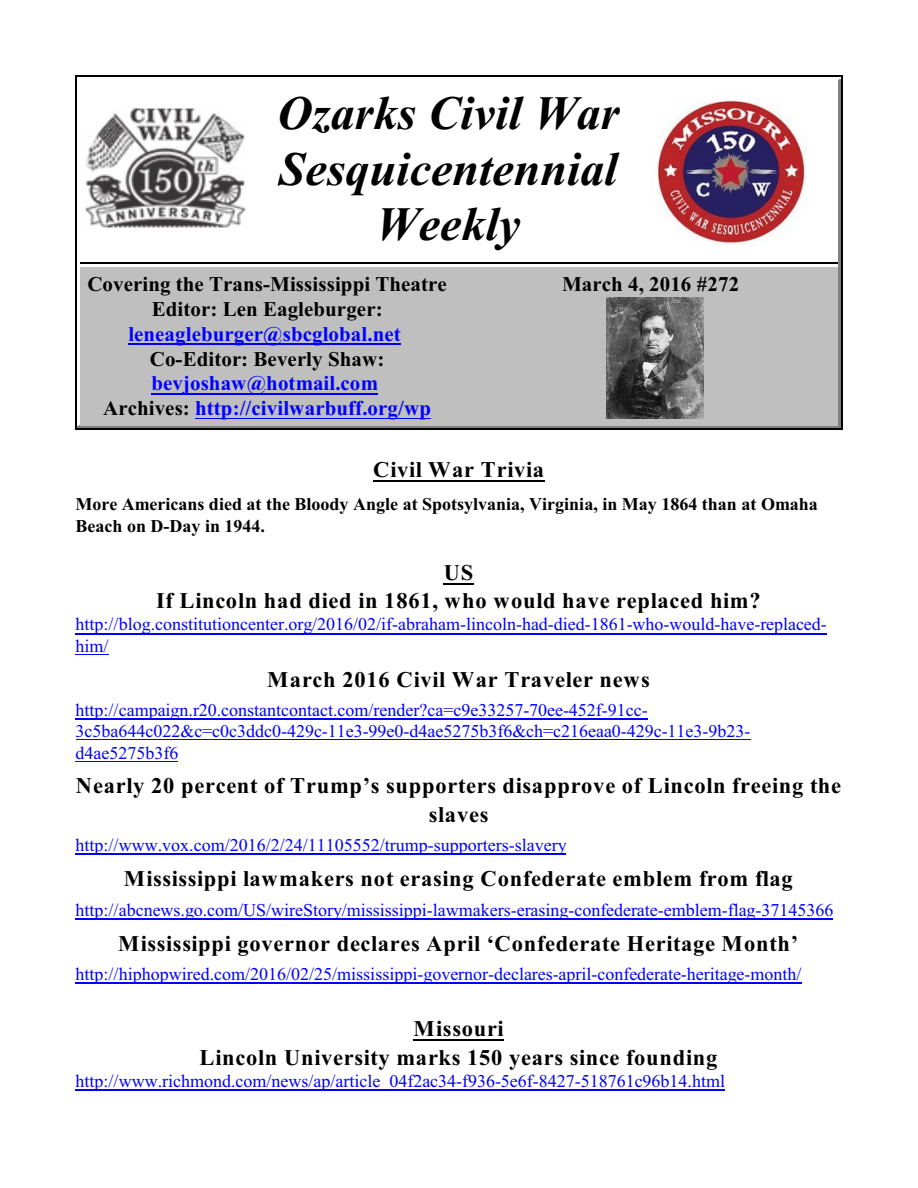
<style>
.page{position:relative;width:918px;height:1188px;background:#fff}
.page>*{position:absolute;margin:0;border:0;box-sizing:border-box;transform-origin:0 0}
.t1{font:italic 700 48px/55.2px "Times New Roman";color:#000;text-align:center}
.t2{font:700 22.5px/28.2px "Times New Roman";letter-spacing:.03em;color:#000;text-align:center}
.t3{font:700 21px/24.9px "Times New Roman";color:#000;text-align:center}
.t4{font:700 21px/24.9px "Times New Roman";color:#00f;text-align:center}
.t5{font:18px/21.3px "Times New Roman";color:#00f}
.t6{font:700 18px/21.3px "Times New Roman";color:#000}
.s1{color:#000}
</style>
<div class="page">
<hr style="left:838px;top:78px;width:1px;height:184px;background:#808080">
<hr style="left:78px;top:78px;width:761px;height:2px;background:#fff">
<hr style="left:840px;top:77px;width:1px;height:185px;background:#808080">
<hr style="left:77px;top:77px;width:764px;height:1px;background:#fff">
<hr style="left:76px;top:76px;width:1px;height:186px;background:#000">
<hr style="left:841px;top:76px;width:1px;height:186px;background:#000">
<hr style="left:76px;top:76px;width:766px;height:1px;background:#000">
<hr style="left:78px;top:425px;width:381px;height:2px;background:#808080">
<hr style="left:77px;top:427px;width:382px;height:1px;background:#808080">
<hr style="left:76px;top:262px;width:1px;height:167px;background:#000">
<hr style="left:76px;top:428px;width:383px;height:2px;background:#000">
<div style="left:80px;top:265px;width:379px;height:160px;background:#bfbfbf"></div>
<hr style="left:80px;top:265px;width:379px;height:1px;background:#fff">
<hr style="left:80px;top:262px;width:379px;height:1px;background:#000">
<hr style="left:838px;top:264px;width:1px;height:163px;background:#808080">
<hr style="left:459px;top:425px;width:380px;height:2px;background:#808080">
<hr style="left:840px;top:262px;width:1px;height:166px;background:#808080">
<hr style="left:459px;top:427px;width:382px;height:1px;background:#808080">
<hr style="left:841px;top:262px;width:1px;height:167px;background:#000">
<hr style="left:459px;top:428px;width:383px;height:2px;background:#000">
<div style="left:459px;top:265px;width:379px;height:160px;background:#bfbfbf"></div>
<hr style="left:459px;top:265px;width:379px;height:1px;background:#fff">
<hr style="left:459px;top:262px;width:379px;height:1px;background:#000">
<hr style="left:128px;top:344px;width:273px;height:1px;background:#00f">
<hr style="left:151px;top:393px;width:227px;height:2px;background:#00f">
<hr style="left:195px;top:418px;width:236px;height:1px;background:#00f">
<hr style="left:373px;top:480px;width:172px;height:2px;background:#000">
<hr style="left:444px;top:583px;width:30px;height:1px;background:#000">
<hr style="left:76px;top:633px;width:751px;height:1px;background:#00f">
<hr style="left:76px;top:654px;width:33px;height:1px;background:#00f">
<hr style="left:76px;top:719px;width:572px;height:1px;background:#00f">
<hr style="left:76px;top:740px;width:674px;height:1px;background:#00f">
<hr style="left:76px;top:761px;width:102px;height:1px;background:#00f">
<hr style="left:76px;top:854px;width:490px;height:1px;background:#00f">
<hr style="left:76px;top:918px;width:757px;height:1px;background:#00f">
<hr style="left:76px;top:983px;width:726px;height:1px;background:#00f">
<hr style="left:414px;top:1039px;width:90px;height:2px;background:#000">
<hr style="left:76px;top:1089px;width:649px;height:1px;background:#00f">
<img style="left:650px;top:99px;width:156px;height:146px">
<img style="left:85px;top:108px;width:161px;height:120px">
<img style="left:606px;top:297px;width:97px;height:121px">
<h1 class="t1" style="left:277px;top:91px;width:344px">Ozarks Civil War<br>Sesquicentennial<br>Weekly</h1>
<p class="t3" style="left:87px;top:274px;width:361px">Covering the Trans-Mississippi Theatre<br>Editor: Len Eagleburger:</p>
<p class="t4" style="left:128px;top:323px;width:274px">leneagleburger@sbcglobal.net</p>
<p class="t3" style="left:150px;top:348px;width:236px">Co-Editor: Beverly Shaw:</p>
<p class="t4" style="left:103px;top:373px;width:329px">bevjoshaw@hotmail.com<br><span class="s1">Archives:</span> http://civilwarbuff.org/wp</p>
<p class="t3" style="left:562px;top:274px;width:179px">March 4, 2016 #272</p>
<p class="t2" style="left:373px;top:458px;width:172px">Civil War Trivia</p>
<p class="t6" style="left:76px;top:496px;width:744px">More Americans died at the Bloody Angle at Spotsylvania, Virginia, in May 1864 than at Omaha<br>Beach on D-Day in 1944.</p>
<p class="t2" style="left:156px;top:561px;width:606px">US<br>If Lincoln had died in 1861, who would have replaced him?</p>
<p class="t5" style="left:76px;top:615px;width:753px">http://blog.constitutioncenter.org/2016/02/if-abraham-lincoln-had-died-1861-who-would-have-replaced&shy;him/</p>
<p class="t2" style="left:267px;top:667px;width:384px">March 2016 Civil War Traveler news</p>
<p class="t5" style="left:76px;top:701px;width:677px">http://campaign.r20.constantcontact.com/render?ca=c9e33257-70ee-452f-91cc-<br>3c5ba644c022&amp;c=c0c3ddc0-429c-11e3-99e0-d4ae5275b3f6&amp;ch=c216eaa0-429c-11e3-9b23- d4ae5275b3f6</p>
<p class="t2" style="left:76px;top:774px;width:767px">Nearly 20 percent of Trump’s supporters disapprove of Lincoln freeing the slaves</p>
<p class="t5" style="left:76px;top:836px;width:493px">http://www.vox.com/2016/2/24/11105552/trump-supporters-slavery</p>
<p class="t2" style="left:124px;top:867px;width:671px">Mississippi lawmakers not erasing Confederate emblem from flag</p>
<p class="t5" style="left:76px;top:901px;width:759px">http://abcnews.go.com/US/wireStory/mississippi-lawmakers-erasing-confederate-emblem-flag-37145366</p>
<p class="t2" style="left:118px;top:931px;width:682px">Mississippi governor declares April ‘Confederate Heritage Month’</p>
<p class="t5" style="left:76px;top:965px;width:727px">http://hiphopwired.com/2016/02/25/mississippi-governor-declares-april-confederate-heritage-month/</p>
<p class="t2" style="left:199px;top:1017px;width:519px">Missouri<br>Lincoln University marks 150 years since founding</p>
<p class="t5" style="left:76px;top:1072px;width:651px">http://www.richmond.com/news/ap/article_04f2ac34-f936-5e6f-8427-518761c96b14.html</p>
</div>
